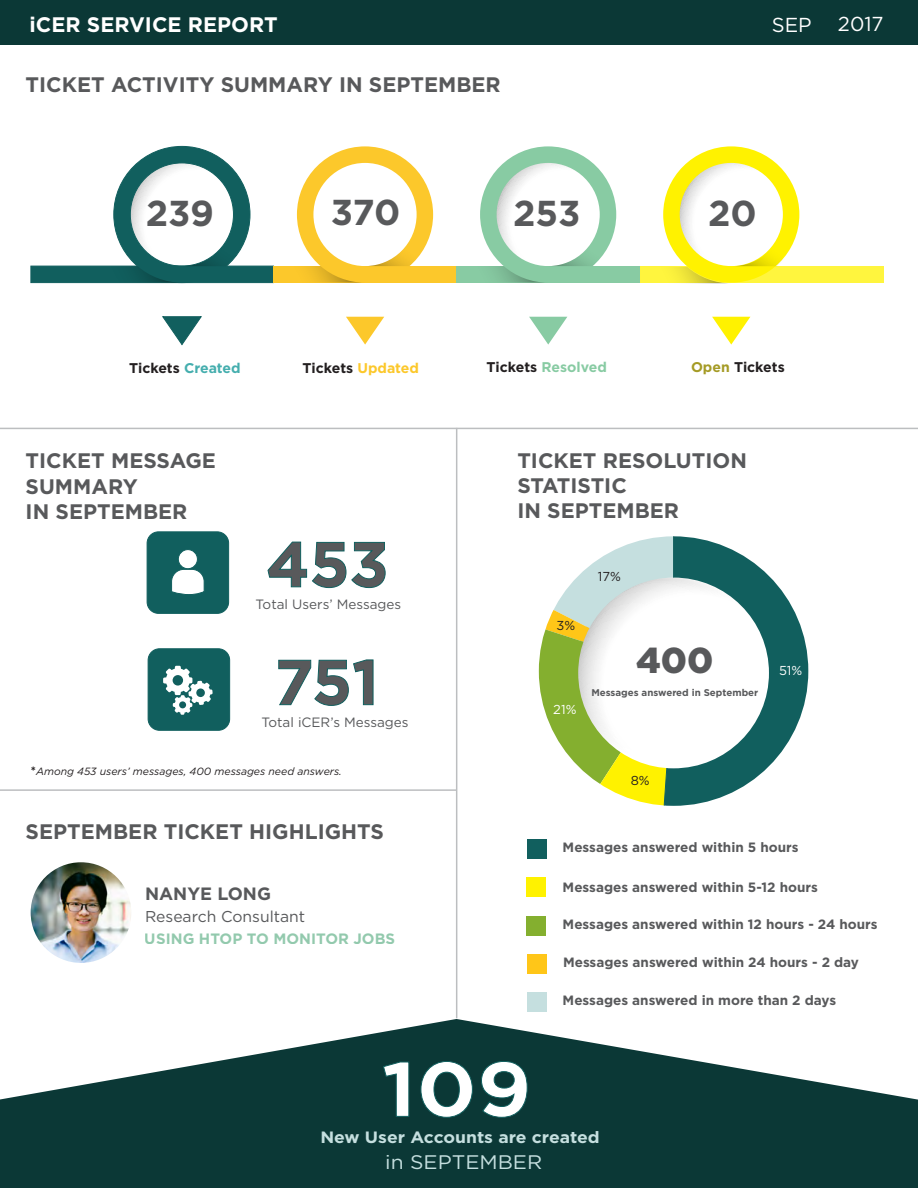
<style>
.page{position:relative;width:918px;height:1188px;background:#fff}
.page>*{position:absolute;margin:0;border:0;box-sizing:border-box;transform-origin:0 0}
.t1{font:700 77.1px "Gotham";color:#fff;scale:1.07 1}
.t2{font:700 63.45px "Gotham";letter-spacing:-.005em;color:#58595b}
.t3{font:700 36px "Gotham";letter-spacing:-.005em;color:#58595b}
.t4{font:900 36px "Gotham";color:#58595b}
.t5{font:700 21px/25.2px "Gotham";color:#58595b}
.t6{font:700 21px "Gotham";color:#fff}
.t7{font:20.25px "Gotham";color:#fff}
.t8{font:19.65px "Gotham";color:#c5dfdf;scale:1.07 1}
.t9{font:700 17.85px "Gotham";color:#58595b}
.t10{font:700 16.35px "Gotham";color:#c5dfdf;scale:1.07 1}
.t11{font:15.75px "Gotham";color:#58595b}
.t12{font:700 15px "Gotham";color:#79bd9a}
.t13{font:700 14.1px "Gotham";color:#231f20}
.t14{font:700 14.1px "Gotham";color:#88cba3}
.t15{font:700 13.5px "Gotham";color:#58595b}
.t16{font:13.5px "Gotham";color:#58595b}
.t17{font:12.9px "Gotham";color:#231f20}
.t18{font:12.9px "Gotham";color:#fff}
.t19{font:italic 10.5px "Gotham";color:#231f20}
.t20{font:700 9.75px "Gotham";color:#58595b}
.s1{color:#45aeae}
.s2{color:#fcc82b}
.s3{color:#231f20}
.s4{color:#a59b26}
.s5{font-weight:700;font-style:normal;font-size:12px}
</style>
<div class="page">
<svg style="left:0;top:1019px;width:918px;height:169px;fill:#0b3836"></svg>
<hr style="left:0;top:428px;width:918px;height:1px;background:#bcbec0">
<hr style="left:0;top:789px;width:457px;height:2px;background:#bcbec0">
<hr style="left:456px;top:428px;width:1px;height:590px;background:#bcbec0">
<div style="left:0;top:0;width:918px;height:45px;background:#0b3836"></div>
<svg style="left:383px;top:1062px;width:26px;height:54px"></svg>
<svg style="left:421px;top:1061px;width:52px;height:56px;background:#0b3b39"></svg>
<svg style="left:481px;top:1061px;width:46px;height:56px;background:#0b3b3a"></svg>
<div style="left:527px;top:839px;width:19px;height:20px;background:#115f5e"></div>
<div style="left:526px;top:877px;width:20px;height:19px;background:#fff200"></div>
<div style="left:526px;top:917px;width:20px;height:19px;background:#84af2f"></div>
<div style="left:527px;top:954px;width:19px;height:20px;background:#ffc618"></div>
<div style="left:527px;top:992px;width:20px;height:20px;background:#c5dfdf"></div>
<div style="left:31px;top:266px;width:243px;height:17px;background:#115f5e"></div>
<div style="left:274px;top:266px;width:183px;height:17px;background:#fcc82b"></div>
<div style="left:457px;top:266px;width:183px;height:17px;background:#88cba3"></div>
<div style="left:640px;top:266px;width:243px;height:17px;background:#fff53e"></div>
<svg style="left:162px;top:317px;width:40px;height:28px"></svg>
<svg style="left:346px;top:317px;width:38px;height:28px"></svg>
<svg style="left:529px;top:317px;width:38px;height:28px"></svg>
<svg style="left:712px;top:317px;width:38px;height:28px"></svg>
<svg style="left:296px;top:146px;width:137px;height:137px"></svg>
<svg style="left:480px;top:146px;width:136px;height:137px"></svg>
<svg style="left:663px;top:146px;width:136px;height:137px"></svg>
<svg style="left:90px;top:146px;width:160px;height:137px"></svg>
<svg style="left:539px;top:536px;width:269px;height:270px"></svg>
<div style="left:148px;top:649px;width:82px;height:81px;background:#115f5e;border-radius:11px"></div>
<div style="left:148px;top:649px;width:82px;height:81px;border:1px solid #115f5e;border-radius:11px"></div>
<svg style="left:268px;top:542px;width:78px;height:46px"></svg>
<svg style="left:352px;top:542px;width:33px;height:46px"></svg>
<svg style="left:279px;top:660px;width:94px;height:46px"></svg>
<svg style="left:163px;top:666px;width:50px;height:49px"></svg>
<div style="left:147px;top:532px;width:82px;height:81px;background:#115f5e;border-radius:11px"></div>
<div style="left:147px;top:532px;width:82px;height:81px;border:1px solid #115f5e;border-radius:11px"></div>
<div style="left:178px;top:550px;width:19px;height:19px;background:#fff;border-radius:50%"></div>
<div style="left:178px;top:550px;width:19px;height:19px;border:1px solid #115f5e;border-radius:50%"></div>
<svg style="left:171px;top:569px;width:33px;height:26px"></svg>
<img style="left:31px;top:862px;width:100px;height:101px;border-radius:50px">
<h3 class="t6" style="left:30px;top:11px;width:250px">iCER SERVICE REPORT</h3>
<h3 class="t7" style="left:772px;top:12px;width:41px">SEP</h3>
<h3 class="t7" style="left:838px;top:11px;width:47px">2017</h3>
<h3 class="t5" style="left:26px;top:72px;width:477px">TICKET ACTIVITY SUMMARY IN SEPTEMBER</h3>
<h3 class="t3" style="left:146px;top:189px;width:70px">239</h3>
<h3 class="t3" style="left:331px;top:189px;width:71px">370</h3>
<h3 class="t3" style="left:513px;top:189px;width:69px">253</h3>
<h3 class="t3" style="left:708px;top:189px;width:50px">20</h3>
<p class="t13" style="left:129px;top:358px;width:113px">Tickets <span class="s1">Created</span></p>
<p class="t13" style="left:303px;top:358px;width:118px">Tickets <span class="s2">Updated</span></p>
<p class="t14" style="left:487px;top:358px;width:122px"><span class="s3">Tickets</span> Resolved</p>
<p class="t13" style="left:691px;top:358px;width:95px"><span class="s4">Open</span> Tickets</p>
<h3 class="t5" style="left:26px;top:448px;width:192px">TICKET MESSAGE<br>SUMMARY<br>IN SEPTEMBER</h3>
<h3 class="t5" style="left:517px;top:448px;width:231px">TICKET RESOLUTION<br>STATISTIC<br>IN SEPTEMBER</h3>
<h2 class="t2" style="left:266px;top:522px;width:124px">453</h2>
<p class="t16" style="left:256px;top:596px;width:147px">Total Users’ Messages</p>
<h2 class="t2" style="left:274px;top:640px;width:106px">751</h2>
<p class="t16" style="left:261px;top:714px;width:149px">Total iCER’s Messages</p>
<p class="t19" style="left:31px;top:765px;width:313px"><span class="s5">*</span>Among 453 users’ messages, 400 messages need answers.</p>
<h3 class="t5" style="left:26px;top:819px;width:360px">SEPTEMBER TICKET HIGHLIGHTS</h3>
<h3 class="t9" style="left:145px;top:882px;width:127px">NANYE LONG</h3>
<p class="t12" style="left:145px;top:929px;width:252px">USING HTOP TO MONITOR JOBS</p>
<p class="t11" style="left:145px;top:907px;width:162px">Research Consultant</p>
<p class="t17" style="left:556px;top:617px;width:20px">3%</p>
<p class="t18" style="left:553px;top:701px;width:25px">21%</p>
<p class="t17" style="left:598px;top:568px;width:25px">17%</p>
<h3 class="t4" style="left:636px;top:635px;width:79px">400</h3>
<p class="t20" style="left:591px;top:686px;width:168px">Messages answered in September</p>
<p class="t18" style="left:779px;top:662px;width:25px">51%</p>
<p class="t17" style="left:631px;top:772px;width:20px">8%</p>
<p class="t15" style="left:563px;top:838px;width:238px">Messages answered within 5 hours</p>
<p class="t15" style="left:563px;top:878px;width:257px">Messages answered within 5-12 hours</p>
<p class="t15" style="left:563px;top:916px;width:317px">Messages answered within 12 hours - 24 hours</p>
<p class="t15" style="left:563px;top:953px;width:298px">Messages answered within 24 hours - 2 day</p>
<p class="t15" style="left:563px;top:991px;width:275px">Messages answered in more than 2 days</p>
<h1 class="t1" style="left:382px;top:1038px;width:142px">109</h1>
<h3 class="t8" style="left:385px;top:1149px;width:148px">in SEPTEMBER</h3>
<p class="t10" style="left:320px;top:1126px;width:263px">New User Accounts are created</p>
</div>
